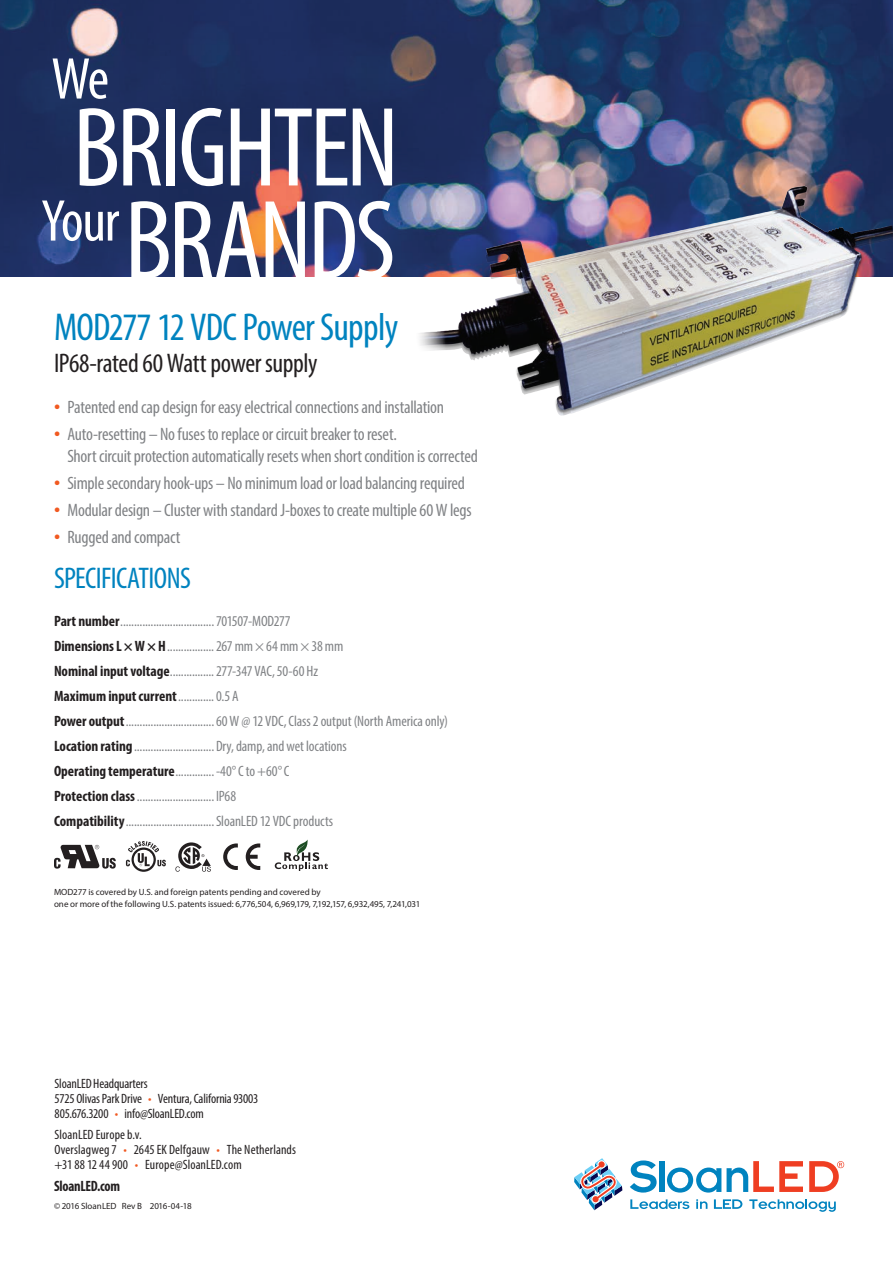
<style>
.page{position:relative;width:893px;height:1263px;background:#fff}
.page>*{position:absolute;margin:0;border:0;box-sizing:border-box;transform-origin:0 0}
.t1{font:condensed 114px/93px "Myriad Pro";letter-spacing:-.035em;color:#fff;text-align:center}
.t2{font:condensed 59.4px "Myriad Pro";letter-spacing:-.035em;color:#fff}
.t3{font:condensed 39px "Myriad Pro";letter-spacing:-.02em;color:#0083bf}
.t4{font:condensed 30px "Myriad Pro";letter-spacing:-.02em;color:#0083bf}
.t5{font:condensed 27px "Myriad Pro";letter-spacing:-.015em;color:#231f20}
.t6{font:condensed 18px/22.5px "Myriad Pro";letter-spacing:-.015em;color:#808285}
.t7{font:condensed 15px/24.9px "Myriad Pro";letter-spacing:-.01em;color:#808285}
.t8{font:700 condensed 15px "Myriad Pro";letter-spacing:-.015em;color:#231f20;scale:.95 1}
.t9{font:condensed 13.5px/15px "Myriad Pro";letter-spacing:-.005em;color:#231f20}
.t10{font:9px/12px "Myriad Pro";color:#231f20}
.s1{font-size:24px;color:#f15921}
.s2{font-weight:700;color:#231f20}
.s3{color:#f15921}
</style>
<div class="page">
<img style="left:0;top:0;width:893px;height:276px">
<svg style="left:574px;top:1158px;width:48px;height:52px"></svg>
<svg style="left:809px;top:1161px;width:35px;height:31px"></svg>
<svg style="left:630px;top:1199px;width:59px;height:10px"></svg>
<svg style="left:696px;top:1199px;width:11px;height:10px"></svg>
<svg style="left:749px;top:1199px;width:87px;height:13px"></svg>
<svg style="left:714px;top:1199px;width:28px;height:10px"></svg>
<svg style="left:630px;top:1160px;width:27px;height:32px"></svg>
<div style="left:659px;top:1161px;width:5px;height:31px;background:#0083bf"></div>
<svg style="left:667px;top:1167px;width:54px;height:25px"></svg>
<svg style="left:727px;top:1161px;width:76px;height:31px"></svg>
<img style="left:414px;top:144px;width:479px;height:272px">
<svg style="left:54px;top:845px;width:62px;height:24px"></svg>
<svg style="left:246px;top:843px;width:14px;height:27px"></svg>
<svg style="left:223px;top:843px;width:15px;height:27px"></svg>
<svg style="left:126px;top:841px;width:40px;height:31px"></svg>
<svg style="left:175px;top:842px;width:36px;height:30px"></svg>
<svg style="left:275px;top:839px;width:53px;height:32px"></svg>
<h2 class="t2" style="left:51px;top:43px;width:59px">We</h2>
<h1 class="t1" style="left:73px;top:100px;width:328px">BRIGHTEN<br>BRANDS</h1>
<h3 class="t3" style="left:54px;top:303px;width:346px">MOD277 12 VDC Power Supply</h3>
<h3 class="t5" style="left:54px;top:347px;width:265px">IP68-rated 60 Watt power supply</h3>
<p class="t6" style="left:54px;top:395px;width:392px"><span class="s1">•</span> Patented end cap design for easy electrical connections and installation</p>
<p class="t6" style="left:68px;top:422px;width:412px;text-indent:-14px"><span class="s1">•</span> Auto-resetting – No fuses to replace or circuit breaker to reset.<br>Short circuit protection automatically resets when short condition is corrected</p>
<p class="t6" style="left:54px;top:472px;width:413px"><span class="s1">•</span> Simple secondary hook-ups – No minimum load or load balancing required</p>
<p class="t6" style="left:54px;top:499px;width:419px"><span class="s1">•</span> Modular design – Cluster with standard J-boxes to create multiple 60 W legs</p>
<p class="t6" style="left:54px;top:526px;width:128px"><span class="s1">•</span> Rugged and compact</p>
<h3 class="t4" style="left:54px;top:560px;width:138px">SPECIFICATIONS</h3>
<p class="t7" style="left:54px;top:609px;width:396px"><span class="s2">Part number</span>..................................701507-MOD277<br><span class="s2">Dimensions L × W × H</span>.................267 mm × 64 mm × 38 mm<br><span class="s2">Nominal input voltage</span>................277-347 VAC, 50-60 Hz<br><span class="s2">Maximum input current</span>.............0.5 A<br><span class="s2">Power output</span>................................60 W @ 12 VDC, Class 2 output (North America only)<br><span class="s2">Location rating</span>............................. Dry, damp, and wet locations<br><span class="s2">Operating temperature</span>..............-40° C to +60° C<br><span class="s2">Protection class</span>............................ IP68<br><span class="s2">Compatibility</span>................................SloanLED 12 VDC products</p>
<h2 class="t2" style="left:41px;top:185px;width:79px">Your</h2>
<p class="t10" style="left:54px;top:885px;width:368px">MOD277 is covered by U.S. and foreign patents pending and covered by<br>one or more of the following U.S. patents issued: 6,776,504, 6,969,179, 7,192,157, 6,932,495, 7,241,031</p>
<p class="t9" style="left:55px;top:1076px;width:205px">SloanLED Headquarters<br>5725 Olivas Park Drive <span class="s3">•</span> Ventura, California 93003<br>805.676.3200 <span class="s3">•</span> info@SloanLED.com</p>
<p class="t9" style="left:55px;top:1127px;width:243px">SloanLED Europe b.v.<br>Overslagweg 7 <span class="s3">•</span> 2645 EK Delfgauw <span class="s3">•</span> The Netherlands +31 88 12 44 900 <span class="s3">•</span> Europe@SloanLED.com</p>
<p class="t10" style="left:54px;top:1200px;width:139px">© 2016 SloanLED Rev B 2016-04-18</p>
<p class="t8" style="left:54px;top:1177px;width:71px">SloanLED.com</p>
</div>
